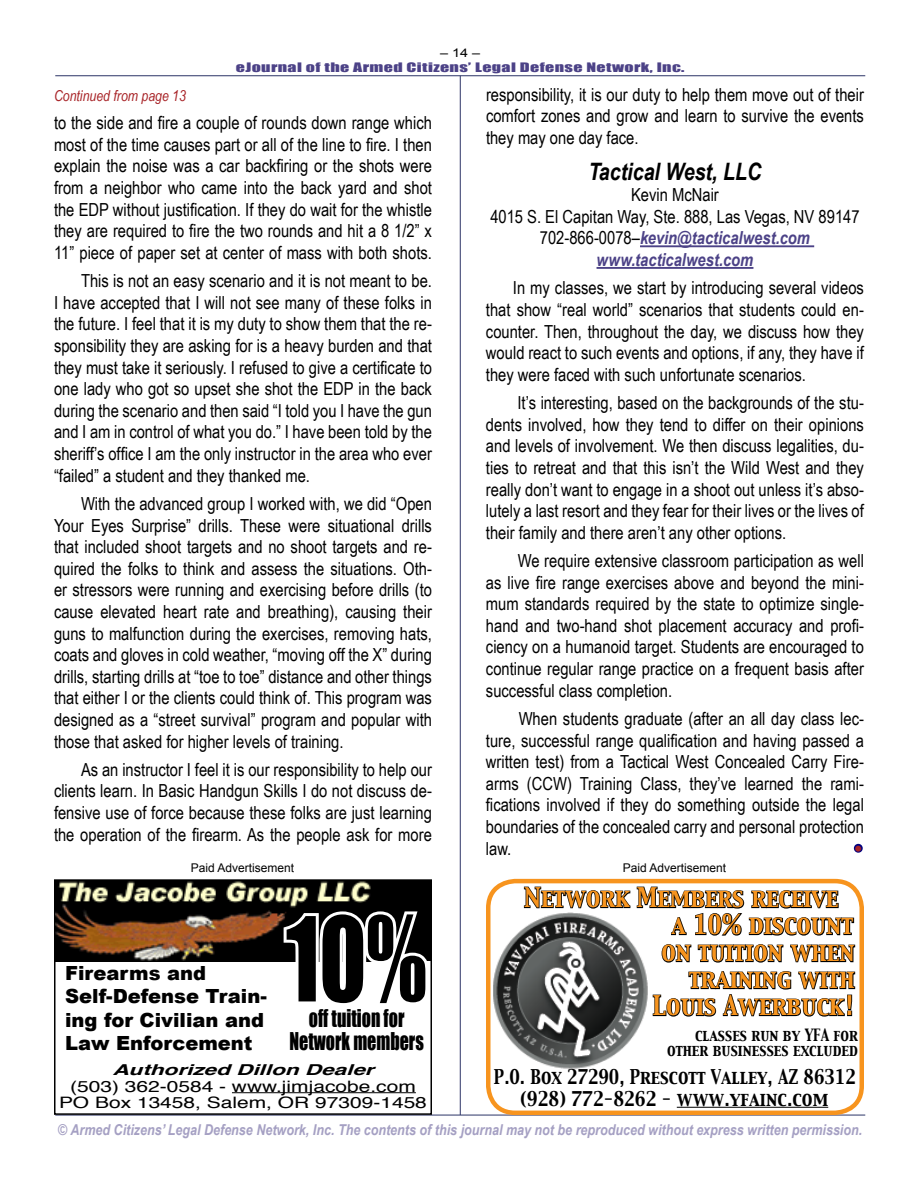
<style>
.page{position:relative;width:918px;height:1188px;background:#fff}
.page>*{position:absolute;margin:0;border:0;box-sizing:border-box;transform-origin:0 0}
.t1{font:108px "Impact";color:#000;scale:.81 1}
.t2{font:24px "Capitals";color:#f7941e;scale:.9 1}
.t3{font:24px "Capitals";color:#f7941e;scale:.89 1}
.t4{font:italic 700 24px "Arial Narrow";color:#000}
.t5{font:22.5px/22.5px "Impact";color:#000;text-align:center;scale:.8 1}
.t6{font:900 19.5px/23.4px "Arial";color:#000}
.t7{font:18px/21.6px "Arial Narrow";color:#000;text-align:justify}
.t8{font:18px/21.6px "Capitals";color:#000;text-align:center;scale:.87 1}
.t9{font:900 18px "Arial";color:#a82428}
.t10{font:15.75px/16.5px "Helvetica";color:#000;text-align:center;scale:1.33 1}
.t11{font:italic 700 15px "Arial Narrow";color:#a5a0c3}
.t12{font:15px/14.7px "Capitals";color:#000;text-align:right;scale:.86 1}
.t13{font:italic 700 15px "Helvetica";color:#000;scale:1.5 1}
.t14{font:italic 15px "Arial Narrow";color:#a82428}
.t15{font:12px "Impact";letter-spacing:.02em;color:#4c4287;scale:1.5 1}
.t16{font:12px "Arial";color:#000}
.t17{font:12px "Arial";color:#000;scale:1.2 1}
.s1{font-weight:700;font-style:italic;color:#4c4287}
</style>
<div class="page">
<hr style="left:55px;top:1115px;width:810px;height:1px;background:#2c3466">
<hr style="left:460px;top:76px;width:1px;height:1039px;background:#2c3466">
<hr style="left:55px;top:75px;width:810px;height:1px;background:#2c3466">
<img style="left:493px;top:929px;width:155px;height:140px">
<hr style="left:677px;top:1107px;width:151px;height:1px;background:#000">
<svg style="left:523px;top:881px;width:332px;height:56px"></svg>
<svg style="left:661px;top:944px;width:195px;height:19px"></svg>
<svg style="left:652px;top:971px;width:204px;height:46px"></svg>
<div style="left:486px;top:879px;width:378px;height:236px;border:4px solid #f7941e;border-radius:27px"></div>
<hr style="left:640px;top:245px;width:174px;height:2px;background:#4c4287">
<hr style="left:597px;top:267px;width:156px;height:2px;background:#4c4287">
<svg style="left:853px;top:843px;width:10px;height:10px"></svg>
<hr style="left:232px;top:1092px;width:184px;height:1px;background:#000">
<div style="left:54px;top:879px;width:378px;height:236px;border:2px solid #000"></div>
<img style="left:56px;top:880px;width:315px;height:81px">
<div style="left:371px;top:880px;width:61px;height:81px;background:#000"></div>
<svg style="left:281px;top:907px;width:151px;height:103px"></svg>
<p class="t17" style="left:440px;top:47px;width:35px">– 14 –</p>
<p class="t15" style="left:236px;top:57px;width:301px">eJournal of the Armed Citizens’ Legal Defense Network, Inc.</p>
<p class="t14" style="left:54px;top:85px;width:133px">Continued from page 13</p>
<p class="t7" style="left:54px;top:111px;width:380px">to the side and fire a couple of rounds down range which most of the time causes part or all of the line to fire. I then explain the noise was a car backfiring or the shots were from a neighbor who came into the back yard and shot the EDP without justification. If they do wait for the whistle they are required to fire the two rounds and hit a 8 1/2” x 11” piece of paper set at center of mass with both shots.</p>
<p class="t7" style="left:54px;top:269px;width:380px;text-indent:27px">This is not an easy scenario and it is not meant to be.<br>I have accepted that I will not see many of these folks in the future. I feel that it is my duty to show them that the re&shy;sponsibility they are asking for is a heavy burden and that they must take it seriously. I refused to give a certificate to one lady who got so upset she shot the EDP in the back during the scenario and then said “I told you I have the gun and I am in control of what you do.” I have been told by the sheriff’s office I am the only instructor in the area who ever “failed” a student and they thanked me.</p>
<p class="t7" style="left:54px;top:492px;width:379px;text-indent:27px">With the advanced group I worked with, we did “Open Your Eyes Surprise” drills. These were situational drills that included shoot targets and no shoot targets and re&shy;quired the folks to think and assess the situations. Oth&shy;er stressors were running and exercising before drills (to cause elevated heart rate and breathing), causing their guns to malfunction during the exercises, removing hats, coats and gloves in cold weather, “moving off the X” during drills, starting drills at “toe to toe” distance and other things that either I or the clients could think of. This program was designed as a “street survival” program and popular with those that asked for higher levels of training.</p>
<p class="t7" style="left:54px;top:758px;width:380px;text-indent:27px">As an instructor I feel it is our responsibility to help our clients learn. In Basic Handgun Skills I do not discuss de&shy;fensive use of force because these folks are just learning the operation of the firearm. As the people ask for more</p>
<p class="t16" style="left:191px;top:861px;width:105px">Paid Advertisement</p>
<p class="t6" style="left:65px;top:961px;width:203px">Firearms and<br>Self-Defense Train&shy;ing for Civilian and<br>Law Enforcement</p>
<h1 class="t1" style="left:286px;top:875px;width:175px">10%</h1>
<p class="t5" style="left:289px;top:1007px;width:169px">off tuition for<br>Network members</p>
<p class="t13" style="left:112px;top:1058px;width:182px">AuthorizedDillonDealer</p>
<p class="t10" style="left:59px;top:1078px;width:278px">(503) 362-0584 - www.jimjacobe.com<br>PO Box 13458, Salem, OR 97309-1458</p>
<p class="t7" style="left:486px;top:83px;width:379px">responsibility, it is our duty to help them move out of their comfort zones and grow and learn to survive the events they may one day face.</p>
<h2 class="t4" style="left:589px;top:153px;width:174px">Tactical West, LLC</h2>
<p class="t7" style="left:490px;top:183px;width:371px;text-align:center">Kevin McNair<br>4015 S. El Capitan Way, Ste. 888, Las Vegas, NV 89147<br>702-866-0078–<span class="s1">kevin@tacticalwest.com www.tacticalwest.com</span></p>
<p class="t7" style="left:486px;top:277px;width:379px;text-indent:27px">In my classes, we start by introducing several videos that show “real world” scenarios that students could en&shy;counter. Then, throughout the day, we discuss how they would react to such events and options, if any, they have if they were faced with such unfortunate scenarios.</p>
<p class="t7" style="left:486px;top:391px;width:380px;text-indent:32px">It’s interesting, based on the backgrounds of the stu&shy;dents involved, how they tend to differ on their opinions and levels of involvement. We then discuss legalities, du&shy;ties to retreat and that this isn’t the Wild West and they really don’t want to engage in a shoot out unless it’s abso&shy;lutely a last resort and they fear for their lives or the lives of their family and there aren’t any other options.</p>
<p class="t7" style="left:486px;top:549px;width:379px;text-indent:32px">We require extensive classroom participation as well as live fire range exercises above and beyond the mini&shy;mum standards required by the state to optimize single&shy;hand and two-hand shot placement accuracy and profi&shy;ciency on a humanoid target. Students are encouraged to continue regular range practice on a frequent basis after successful class completion.</p>
<p class="t7" style="left:486px;top:707px;width:380px;text-indent:33px">When students graduate (after an all day class lec&shy;ture, successful range qualification and having passed a written test) from a Tactical West Concealed Carry Fire&shy;arms (CCW) Training Class, they’ve learned the rami&shy;fications involved if they do something outside the legal boundaries of the concealed carry and personal protection law.</p>
<p class="t9" style="left:854px;top:835px;width:10px">•</p>
<p class="t16" style="left:623px;top:862px;width:105px">Paid Advertisement</p>
<h2 class="t3" style="left:524px;top:881px;width:355px">Network Members receive</h2>
<h2 class="t2" style="left:672px;top:908px;width:203px">a 10% discount</h2>
<h2 class="t2" style="left:661px;top:935px;width:216px">on tuition when</h2>
<h2 class="t2" style="left:689px;top:962px;width:186px">training with</h2>
<h2 class="t2" style="left:653px;top:989px;width:226px">Louis Awerbuck!</h2>
<p class="t12" style="left:667px;top:1028px;width:223px">classes run by YFA for other businesses excluded</p>
<p class="t8" style="left:494px;top:1067px;width:417px">P.O. Box 27290, Prescott Valley, AZ 86312 (928) 772-8262 - www.yfainc.com</p>
<p class="t11" style="left:58px;top:1119px;width:806px">© Armed Citizens’ Legal Defense Network, Inc. The contents of this journal may not be reproduced without express written permission.</p>
</div>
